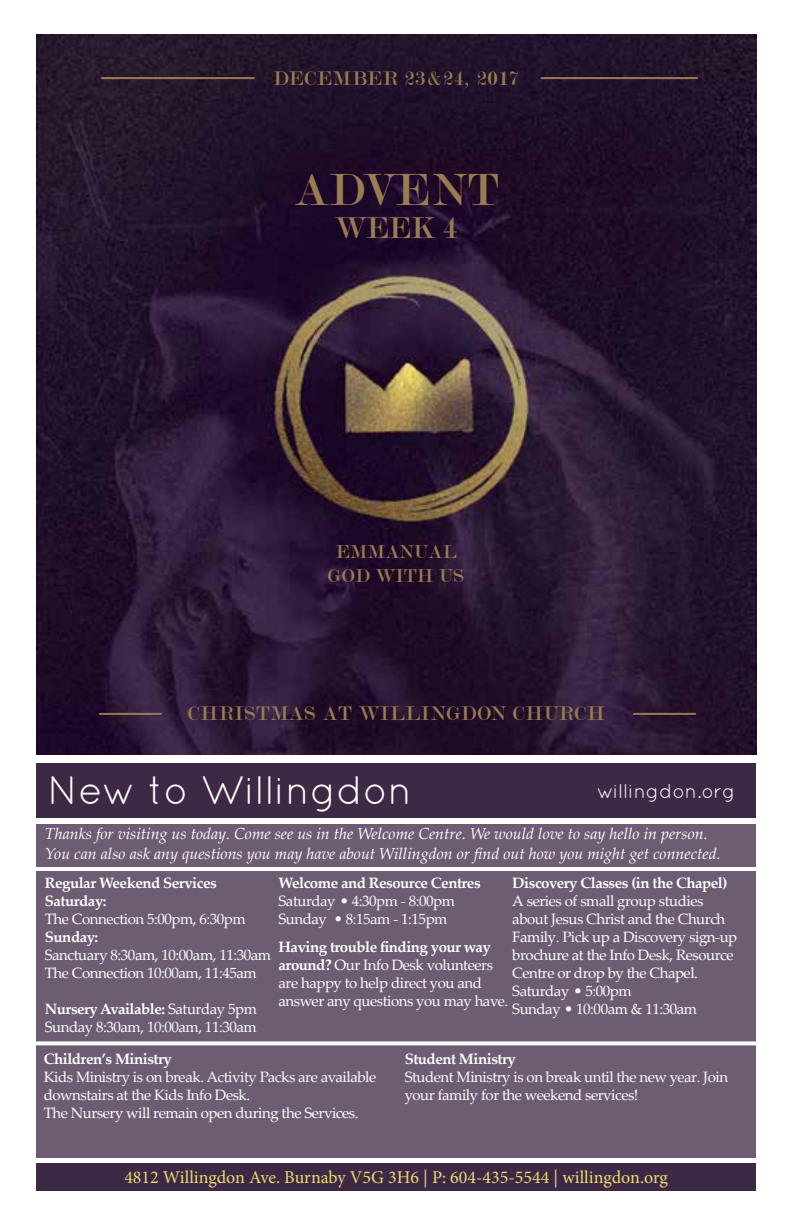
<style>
.page{position:relative;width:792px;height:1224px;background:#fff}
.page>*{position:absolute;margin:0;border:0;box-sizing:border-box;transform-origin:0 0}
.t1{font:48.4px "Modern";letter-spacing:.025em;color:#997c52}
.t2{font:40px "Quicksand";color:#fff}
.t3{font:32.4px "Modern";color:#997c52}
.t4{font:21.2px "Modern";letter-spacing:.05em;color:#997c52}
.t5{font:20px/24px "Modern";letter-spacing:.025em;color:#997c52;text-align:center}
.t6{font:20px "Quicksand";color:#fff}
.t7{font:18px "Minion Pro";color:#eedc6e}
.t8{font:italic 16px/19.2px "Palatino Linotype";color:#fff}
.t9{font:15px/18px "Palatino Linotype";letter-spacing:-.03em;color:#fff}
.t10{font:700 15px/18px "Palatino Linotype";letter-spacing:-.03em;color:#fff}
.s1{font-weight:700}
</style>
<div class="page">
<div style="left:36px;top:771px;width:720px;height:387px;background:#6d5d73"></div>
<div style="left:36px;top:763px;width:720px;height:55px;background:#3d2845"></div>
<div style="left:36px;top:1163px;width:720px;height:27px;background:#3d2845"></div>
<svg style="left:36px;top:1041px;width:720px;height:4px;background:#f0eef1"></svg>
<hr style="left:26px;top:867px;width:746px;height:4px;background:#fff">
<div style="left:32px;top:818px;width:733px;height:5px;background:#fff"></div>
<img style="left:36px;top:35px;width:720px;height:720px">
<hr style="left:100px;top:713px;width:61px;height:2px;background:#997c52">
<hr style="left:634px;top:713px;width:61px;height:2px;background:#997c52">
<hr style="left:102px;top:77px;width:152px;height:2px;background:#997c52">
<hr style="left:541px;top:77px;width:156px;height:2px;background:#997c52">
<h3 class="t4" style="left:273px;top:67px;width:247px">DECEMBER 23&amp;24, 2017</h3>
<h1 class="t1" style="left:294px;top:166px;width:205px">ADVENT</h1>
<h3 class="t3" style="left:335px;top:212px;width:124px">WEEK 4</h3>
<h3 class="t5" style="left:328px;top:540px;width:138px">EMMANUAL<br>GOD WITH US</h3>
<h3 class="t4" style="left:188px;top:703px;width:418px">CHRISTMAS AT WILLINGDON CHURCH</h3>
<h2 class="t2" style="left:47px;top:767px;width:366px">New to Willingdon</h2>
<h3 class="t6" style="left:597px;top:779px;width:140px">willingdon.org</h3>
<p class="t8" style="left:45px;top:824px;width:677px">Thanks for visiting us today. Come see us in the Welcome Centre. We would love to say hello in person.<br>You can also ask any questions you may have about Willingdon or find out how you might get connected.</p>
<p class="t10" style="left:45px;top:873px;width:173px">Regular Weekend Services<br>Saturday:</p>
<p class="t9" style="left:45px;top:909px;width:202px">The Connection 5:00pm, 6:30pm</p>
<p class="t10" style="left:45px;top:927px;width:55px">Sunday:</p>
<p class="t9" style="left:45px;top:945px;width:228px">Sanctuary 8:30am, 10:00am, 11:30am<br>The Connection 10:00am, 11:45am</p>
<p class="t9" style="left:45px;top:999px;width:214px"><span class="s1">Nursery Available:</span> Saturday 5pm<br>Sunday 8:30am, 10:00am, 11:30am</p>
<p class="t10" style="left:512px;top:873px;width:217px">Discovery Classes (in the Chapel)</p>
<p class="t9" style="left:512px;top:891px;width:227px">A series of small group studies about Jesus Christ and the Church<br>Family. Pick up a Discovery sign-up brochure at the Info Desk, Resource<br>Centre or drop by the Chapel.<br>Saturday • 5:00pm<br>Sunday • 10:00am &amp; 11:30am</p>
<p class="t10" style="left:279px;top:873px;width:204px">Welcome and Resource Centres</p>
<p class="t9" style="left:279px;top:891px;width:178px">Saturday • 4:30pm - 8:00pm<br>Sunday • 8:15am - 1:15pm</p>
<p class="t9" style="left:279px;top:937px;width:231px"><span class="s1">Having trouble finding your way around?</span> Our Info Desk volunteers are happy to help direct you and answer any questions you may have.</p>
<p class="t10" style="left:44px;top:1050px;width:130px">Children’s Ministry</p>
<p class="t9" style="left:44px;top:1068px;width:334px">Kids Ministry is on break. Activity Packs are available downstairs at the Kids Info Desk.<br>The Nursery will remain open during the Services.</p>
<p class="t10" style="left:405px;top:1050px;width:113px">Student Ministry</p>
<p class="t9" style="left:405px;top:1068px;width:325px">Student Ministry is on break until the new year. Join your family for the weekend services!</p>
<p class="t7" style="left:124px;top:1166px;width:545px">4812 Willingdon Ave. Burnaby V5G 3H6 | P: 604-435-5544 | willingdon.org</p>
</div>
